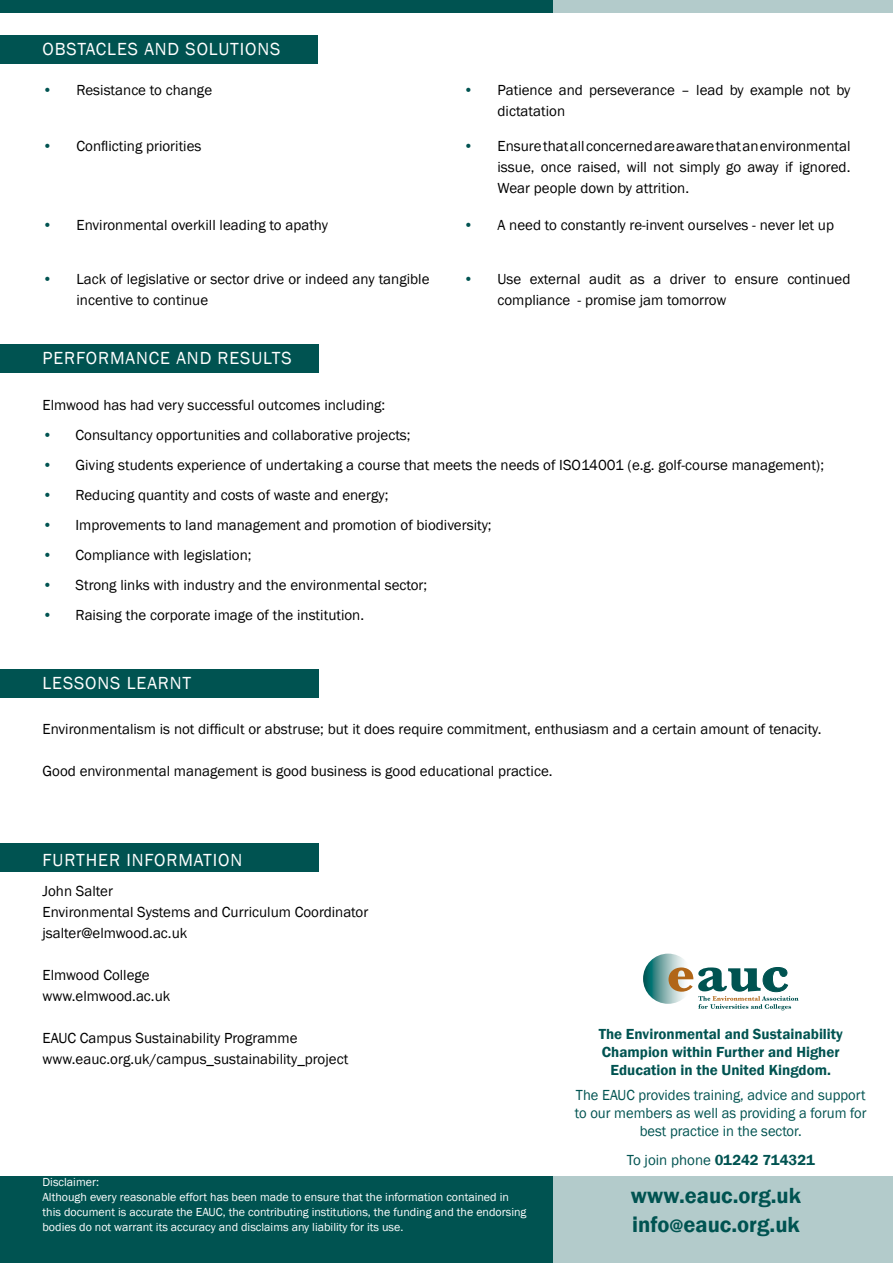
<style>
.page{position:relative;width:893px;height:1263px;background:#fff}
.page>*{position:absolute;margin:0;border:0;box-sizing:border-box;transform-origin:0 0}
.t1{font:600 22.5px/28.5px "Franklin Gothic";color:#005351}
.t2{font:18px "Franklin Gothic";letter-spacing:.05em;color:#fff}
.t3{font:15px/21px "Franklin Gothic";color:#000}
.t4{font:15px/18px "Franklin Gothic";color:#005351;text-align:center}
.t5{font:600 15px/18px "Franklin Gothic";color:#005351;text-align:center}
.t6{font:12px/15px "Franklin Gothic";color:#fff}
.s1{color:#005351}
.s2{font-weight:600}
.s3{font-size:18px}
</style>
<div class="page">
<div style="left:0;top:36px;width:317px;height:28px;background:#005351"></div>
<div style="left:0;top:843px;width:319px;height:29px;background:#005351"></div>
<div style="left:0;top:1176px;width:553px;height:87px;background:#005351"></div>
<div style="left:553px;top:1176px;width:340px;height:87px;background:#b3cbcb"></div>
<div style="left:0;top:0;width:553px;height:13px;background:#005351"></div>
<div style="left:553px;top:0;width:340px;height:13px;background:#b3cbcb"></div>
<div style="left:0;top:344px;width:319px;height:29px;background:#005351"></div>
<div style="left:0;top:669px;width:319px;height:28px;background:#005351"></div>
<svg style="left:643px;top:954px;width:50px;height:50px"></svg>
<svg style="left:668px;top:967px;width:130px;height:43px"></svg>
<p class="t2" style="left:43px;top:38px;width:35px">Obstac</p>
<p class="t2" style="left:107px;top:38px;width:50px">les and</p>
<p class="t2" style="left:186px;top:38px;width:84px">Solutions</p>
<p class="t3" style="left:43px;top:80px;width:171px"><span class="s1">•</span> Resistance to change</p>
<p class="t3" style="left:497px;top:80px;width:354px;text-indent:-34px"><span class="s1">•</span> Patience and perseverance – lead by example not by dictatation</p>
<p class="t3" style="left:43px;top:136px;width:160px"><span class="s1">•</span> Conflicting priorities</p>
<p class="t3" style="left:497px;top:136px;width:354px;text-align:justify;text-indent:-34px"><span class="s1">•</span> Ensure that all concerned are aware that an environmental issue, once raised, will not simply go away if ignored.<br>Wear people down by attrition.</p>
<p class="t3" style="left:43px;top:215px;width:287px"><span class="s1">•</span> Environmental overkill leading to apathy</p>
<p class="t3" style="left:463px;top:215px;width:372px"><span class="s1">•</span> A need to constantly re-invent ourselves - never let up</p>
<p class="t3" style="left:77px;top:268px;width:354px;text-indent:-34px"><span class="s1">•</span> Lack of legislative or sector drive or indeed any tangible incentive to continue</p>
<p class="t3" style="left:497px;top:268px;width:354px;text-indent:-34px"><span class="s1">•</span> Use external audit as a driver to ensure continued compliance - promise jam tomorrow</p>
<p class="t2" style="left:43px;top:347px;width:96px">Performanc</p>
<p class="t2" style="left:160px;top:347px;width:29px">e and</p>
<p class="t2" style="left:218px;top:347px;width:65px">Resu lts</p>
<p class="t3" style="left:43px;top:394px;width:344px">Elmwood has had very successful outcomes including:</p>
<p class="t3" style="left:43px;top:424px;width:370px"><span class="s1">•</span> Consultancy opportunities and collaborative projects;</p>
<p class="t3" style="left:43px;top:454px;width:783px"><span class="s1">•</span> Giving students experience of undertaking a course that meets the needs of ISO14001 (e.g. golf-course management);</p>
<p class="t3" style="left:43px;top:484px;width:347px"><span class="s1">•</span> Reducing quantity and costs of waste and energy;</p>
<p class="t3" style="left:43px;top:514px;width:451px"><span class="s1">•</span> Improvements to land management and promotion of biodiversity;</p>
<p class="t3" style="left:43px;top:544px;width:211px"><span class="s1">•</span> Compliance with legislation;</p>
<p class="t3" style="left:43px;top:574px;width:386px"><span class="s1">•</span> Strong links with industry and the environmental sector;</p>
<p class="t3" style="left:43px;top:604px;width:323px"><span class="s1">•</span> Raising the corporate image of the institution.</p>
<p class="t2" style="left:43px;top:671px;width:139px">Lessons Learnt</p>
<p class="t3" style="left:43px;top:719px;width:781px">Environmentalism is not difficult or abstruse; but it does require commitment, enthusiasm and a certain amount of tenacity.</p>
<p class="t3" style="left:43px;top:761px;width:512px">Good environmental management is good business is good educational practice.</p>
<p class="t2" style="left:43px;top:849px;width:198px">Further Information</p>
<p class="t3" style="left:43px;top:880px;width:327px">John Salter<br>Environmental Systems and Curriculum Coordinator jsalter@elmwood.ac.uk</p>
<p class="t3" style="left:43px;top:964px;width:129px">Elmwood College www.elmwood.ac.uk</p>
<p class="t3" style="left:43px;top:1027px;width:307px">EAUC Campus Sustainability Programme www.eauc.org.uk/campus_sustainability_project</p>
<p class="t5" style="left:599px;top:1025px;width:246px">The Environmental and Sustainability<br>Champion within Further and Higher<br>Education in the United Kingdom.</p>
<p class="t4" style="left:575px;top:1086px;width:293px">The EAUC provides training, advice and support to our members as well as providing a forum for best practice in the sector.</p>
<p class="t4" style="left:627px;top:1151px;width:190px">To join phone <span class="s2">01242 714321</span></p>
<h1 class="t1" style="left:631px;top:1182px;width:172px">www.eauc.org.uk info<span class="s3">@</span>eauc.org.uk</h1>
<p class="t6" style="left:43px;top:1175px;width:485px">Disclaimer:<br>Although every reasonable effort has been made to ensure that the information contained in this document is accurate the EAUC, the contributing institutions, the funding and the endorsing bodies do not warrant its accuracy and disclaims any liability for its use.</p>
</div>
